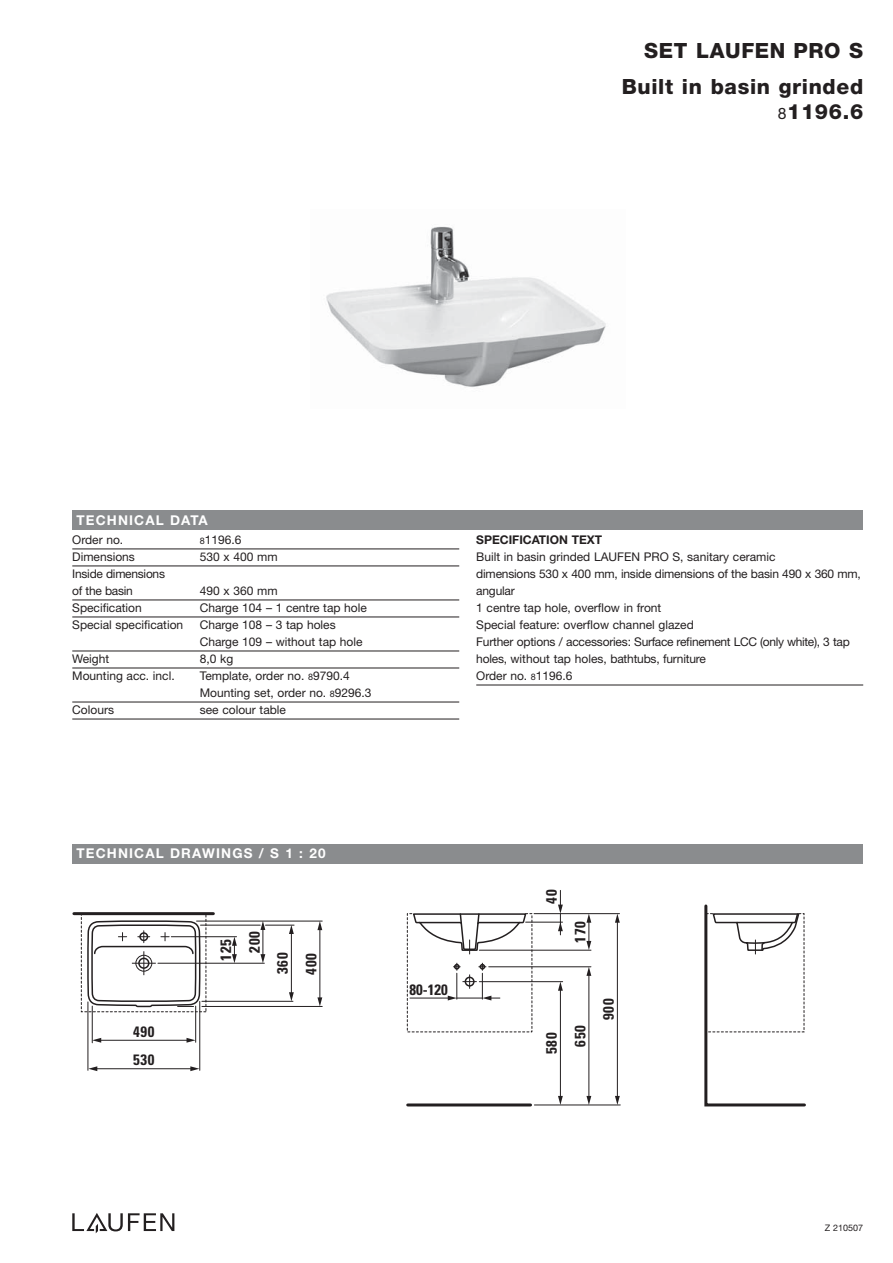
<style>
.page{position:relative;width:893px;height:1263px;background:#fff}
.page>*{position:absolute;margin:0;border:0;box-sizing:border-box;transform-origin:0 0}
.t1{font:800 21px/25.5px "Helvetica Neue";letter-spacing:.03em;color:#231f20;text-align:right}
.t2{font:700 condensed 15px/28.8px "Univers";letter-spacing:.05em;color:#231f20}
.t3{font:700 13.5px "Helvetica Neue";letter-spacing:.085em;color:#fff}
.t4{font:12px/17px "Helvetica Neue";color:#231f20}
.t5{font:12px/17px "Helvetica Neue";letter-spacing:-.02em;color:#231f20}
.t6{font:700 12px "Helvetica Neue";color:#231f20}
.t7{font:9px "Helvetica Neue";color:#231f20}
.s1{font-weight:400;font-size:15.75px}
.s2{font-size:9px}
</style>
<div class="page">
<div style="left:72px;top:844px;width:791px;height:19px;background:#8a8c8e"></div>
<div style="left:72px;top:510px;width:791px;height:19px;background:#8a8c8e"></div>
<svg style="left:72px;top:1213px;width:102px;height:20px"></svg>
<hr style="left:74px;top:912px;width:139px;height:3px;background:#231f20">
<svg style="left:406px;top:1103px;width:126px;height:4px"></svg>
<div style="left:81px;top:913px;width:125px;height:99px;border:1px dashed #231f20"></div>
<svg style="left:703px;top:863px;width:104px;height:244px"></svg>
<svg style="left:317px;top:997px;width:5px;height:9px"></svg>
<svg style="left:317px;top:922px;width:5px;height:8px"></svg>
<hr style="left:320px;top:929px;width:1px;height:69px;background:#231f20">
<hr style="left:202px;top:1001px;width:91px;height:1px;background:#231f20">
<svg style="left:289px;top:992px;width:5px;height:9px"></svg>
<hr style="left:291px;top:931px;width:1px;height:64px;background:#231f20">
<hr style="left:158px;top:963px;width:106px;height:1px;background:#231f20">
<hr style="left:171px;top:936px;width:66px;height:1px;background:#231f20">
<hr style="left:197px;top:921px;width:125px;height:1px;background:#231f20">
<hr style="left:200px;top:925px;width:60px;height:1px;background:#231f20">
<hr style="left:202px;top:1006px;width:120px;height:1px;background:#231f20">
<svg style="left:260px;top:921px;width:34px;height:42px"></svg>
<svg style="left:232px;top:937px;width:5px;height:26px"></svg>
<svg style="left:87px;top:863px;width:114px;height:209px"></svg>
<hr style="left:526px;top:922px;width:36px;height:1px;background:#231f20">
<svg style="left:558px;top:890px;width:5px;height:45px"></svg>
<hr style="left:479px;top:950px;width:112px;height:1px;background:#231f20">
<svg style="left:586px;top:914px;width:5px;height:36px"></svg>
<hr style="left:534px;top:1105px;width:86px;height:1px;background:#231f20">
<svg style="left:615px;top:1096px;width:5px;height:9px"></svg>
<svg style="left:615px;top:914px;width:5px;height:9px"></svg>
<hr style="left:617px;top:922px;width:1px;height:174px;background:#231f20">
<hr style="left:534px;top:913px;width:85px;height:1px;background:#231f20">
<hr style="left:489px;top:966px;width:102px;height:1px;background:#231f20">
<svg style="left:586px;top:967px;width:5px;height:9px"></svg>
<svg style="left:586px;top:1096px;width:5px;height:9px"></svg>
<hr style="left:589px;top:975px;width:1px;height:121px;background:#231f20">
<svg style="left:558px;top:982px;width:5px;height:9px"></svg>
<svg style="left:558px;top:1096px;width:5px;height:9px"></svg>
<hr style="left:560px;top:990px;width:1px;height:106px;background:#231f20">
<hr style="left:479px;top:981px;width:84px;height:1px;background:#231f20">
<svg style="left:407px;top:913px;width:126px;height:120px"></svg>
<hr style="left:72px;top:549px;width:387px;height:1px;background:#231f20">
<hr style="left:72px;top:566px;width:387px;height:1px;background:#231f20">
<hr style="left:72px;top:600px;width:387px;height:1px;background:#231f20">
<hr style="left:72px;top:617px;width:387px;height:1px;background:#231f20">
<hr style="left:72px;top:651px;width:387px;height:1px;background:#231f20">
<hr style="left:72px;top:668px;width:387px;height:1px;background:#231f20">
<hr style="left:72px;top:702px;width:387px;height:1px;background:#231f20">
<hr style="left:72px;top:719px;width:387px;height:1px;background:#231f20">
<hr style="left:476px;top:685px;width:387px;height:1px;background:#231f20">
<img style="left:326px;top:226px;width:280px;height:161px">
<h1 class="t1" style="left:644px;top:39px;width:220px">SET LAUFEN PRO S</h1>
<h1 class="t1" style="left:622px;top:75px;width:243px">Built in basin grinded<br><span class="s1">8</span>1196.6</h1>
<p class="t3" style="left:77px;top:515px;width:133px">TECHNICAL DATA</p>
<p class="t4" style="left:72px;top:533px;width:53px">Order no.</p>
<p class="t4" style="left:200px;top:533px;width:43px"><span class="s2">8</span>1196.6</p>
<p class="t4" style="left:72px;top:550px;width:64px">Dimensions</p>
<p class="t4" style="left:200px;top:550px;width:79px">530 x 400 mm</p>
<p class="t5" style="left:72px;top:567px;width:94px">Inside dimensions of the basin</p>
<p class="t4" style="left:200px;top:584px;width:79px">490 x 360 mm</p>
<p class="t4" style="left:72px;top:601px;width:71px">Specification</p>
<p class="t4" style="left:200px;top:601px;width:169px">Charge 104 – 1 centre tap hole</p>
<p class="t4" style="left:72px;top:618px;width:112px">Special specification</p>
<p class="t4" style="left:200px;top:618px;width:164px">Charge 108 – 3 tap holes<br>Charge 109 – without tap hole</p>
<p class="t4" style="left:72px;top:652px;width:38px">Weight</p>
<p class="t4" style="left:200px;top:652px;width:35px">8,0 kg</p>
<p class="t4" style="left:72px;top:669px;width:104px">Mounting acc. incl.</p>
<p class="t4" style="left:200px;top:669px;width:173px">Template, order no. <span class="s2">8</span>9790.4<br>Mounting set, order no. <span class="s2">8</span>9296.3</p>
<p class="t4" style="left:72px;top:703px;width:43px">Colours</p>
<p class="t4" style="left:200px;top:703px;width:88px">see colour table</p>
<p class="t6" style="left:476px;top:536px;width:127px">SPECIFICATION TEXT</p>
<p class="t4" style="left:476px;top:550px;width:386px">Built in basin grinded LAUFEN PRO S, sanitary ceramic<br>dimensions 530 x 400 mm, inside dimensions of the basin 490 x 360 mm, angular<br>1 centre tap hole, overflow in front<br>Special feature: overflow channel glazed<br>Further options / accessories: Surface refinement LCC (only white), 3 tap holes, without tap holes, bathtubs, furniture<br>Order no. <span class="s2">8</span>1196.6</p>
<p class="t3" style="left:77px;top:849px;width:250px">TECHNICAL DRAWINGS / S 1 : 20</p>
<p class="t2" style="left:133px;top:1019px;width:23px;line-height:28.2px">490<br>530</p>
<p class="t2" style="left:213px;top:961px;width:23px;rotate:-90deg">125</p>
<p class="t2" style="left:241px;top:953px;width:23px;rotate:-90deg">200</p>
<p class="t2" style="left:270px;top:974px;width:24px;rotate:-90deg">360<br>400</p>
<p class="t2" style="left:409px;top:977px;width:40px">80-120</p>
<p class="t2" style="left:539px;top:904px;width:16px;rotate:-90deg">40</p>
<p class="t2" style="left:567px;top:943px;width:23px;rotate:-90deg">170</p>
<p class="t2" style="left:539px;top:1054px;width:30px;text-align:center;rotate:-90deg">580<br>650</p>
<p class="t2" style="left:596px;top:1020px;width:23px;rotate:-90deg">900</p>
<p class="t7" style="left:825px;top:1224px;width:40px">Z 210507</p>
</div>
